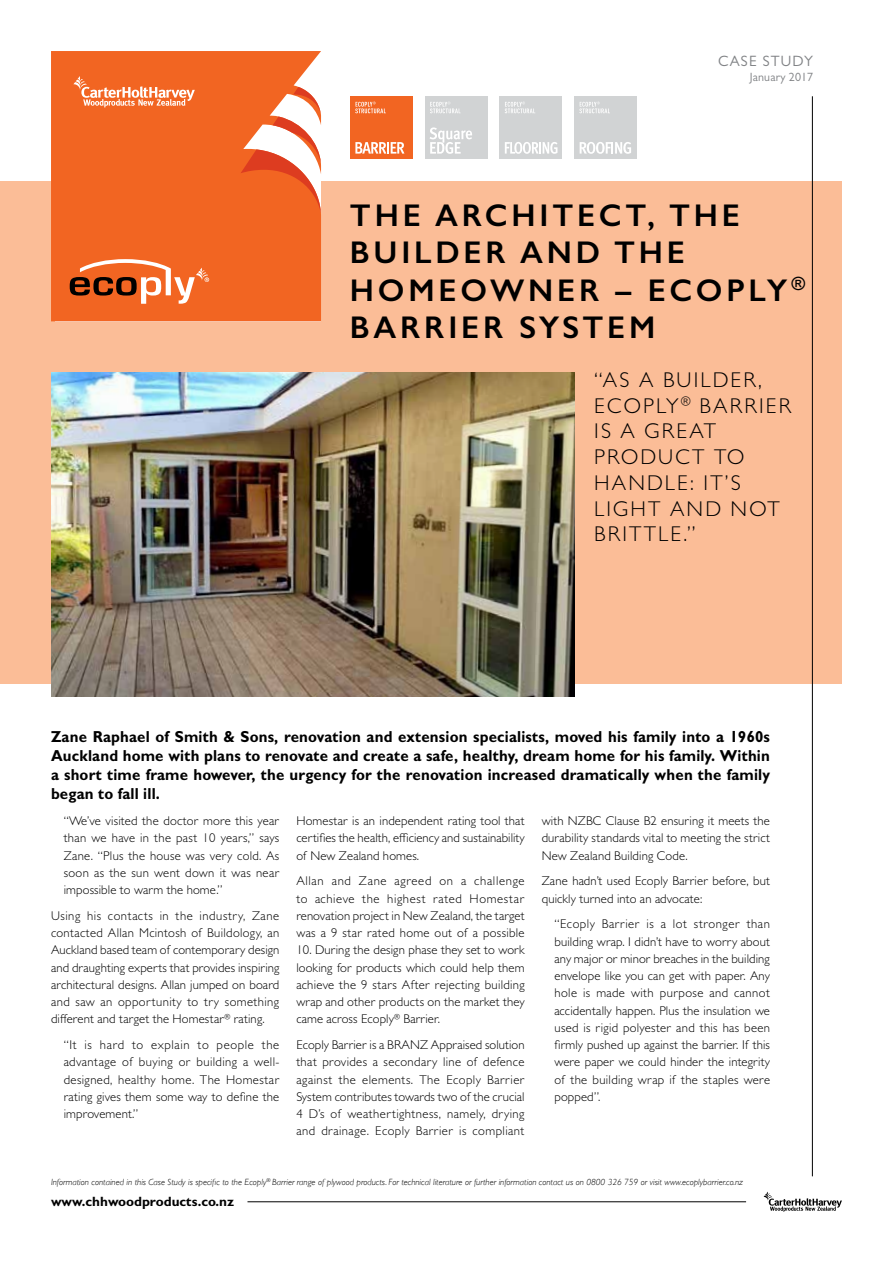
<style>
.page{position:relative;width:893px;height:1263px;background:#fff}
.page>*{position:absolute;margin:0;border:0;box-sizing:border-box;transform-origin:0 0}
.t1{font:600 31.5px/37.5px "Gill Sans";letter-spacing:.12em;color:#000}
.t2{font:300 21.45px/25.8px "Gill Sans MT Pro";letter-spacing:.1em;color:#000}
.t3{font:700 16.05px/19.2px "Gill Sans MT Pro";letter-spacing:.01em;color:#000;text-align:justify;scale:.94 1}
.t4{font:15px "Gill Sans MT Pro";letter-spacing:.08em;color:#808285}
.t5{font:700 13.5px "Gill Sans MT Pro";color:#000}
.t6{font:300 12.75px/17.2px "Gill Sans MT Pro";letter-spacing:.01em;color:#000;text-align:justify}
.t7{font:12px "Gill Sans MT Pro";letter-spacing:.01em;color:#808285}
.t8{font:italic 300 9px "Gill Sans";color:#000}
</style>
<div class="page">
<div style="left:0;top:181px;width:842px;height:503px;background:#fbbd97"></div>
<img style="left:51px;top:372px;width:523px;height:325px">
<div style="left:51px;top:51px;width:270px;height:270px;background:#f26522"></div>
<svg style="left:70px;top:259px;width:139px;height:45px;background:#da7343"></svg>
<svg style="left:241px;top:87px;width:80px;height:126px"></svg>
<svg style="left:73px;top:76px;width:122px;height:32px;background:#f48854"></svg>
<svg style="left:764px;top:1191px;width:78px;height:21px"></svg>
<hr style="left:247px;top:1201px;width:499px;height:1px;background:#000">
<hr style="left:812px;top:96px;width:1px;height:1080px;background:#000">
<div style="left:350px;top:96px;width:63px;height:63px;background:#f26522"></div>
<svg style="left:355px;top:102px;width:31px;height:11px"></svg>
<svg style="left:355px;top:142px;width:49px;height:12px"></svg>
<div style="left:425px;top:96px;width:63px;height:63px;background:#d1d3d4"></div>
<svg style="left:430px;top:102px;width:30px;height:11px"></svg>
<svg style="left:430px;top:127px;width:42px;height:27px"></svg>
<div style="left:499px;top:96px;width:63px;height:63px;background:#d1d3d4"></div>
<svg style="left:505px;top:102px;width:30px;height:11px"></svg>
<svg style="left:505px;top:142px;width:52px;height:12px"></svg>
<div style="left:574px;top:96px;width:63px;height:63px;background:#d1d3d4"></div>
<svg style="left:579px;top:102px;width:31px;height:11px"></svg>
<svg style="left:580px;top:142px;width:51px;height:12px"></svg>
<p class="t4" style="left:718px;top:52px;width:97px">CASE STUDY</p>
<p class="t7" style="left:750px;top:69px;width:65px">January 2017</p>
<h1 class="t1" style="left:350px;top:196px;width:457px">THE ARCHITECT, THE<br>BUILDER AND THE<br>HOMEOWNER – ECOPLY<sup>®<br></sup>BARRIER SYSTEM</h1>
<h2 class="t2" style="left:594px;top:366px;width:199px">“AS A BUILDER,<br>ECOPLY<sup>®</sup> BARRIER<br>IS A GREAT<br>PRODUCT TO<br>HANDLE: IT’S<br>LIGHT AND NOT<br>BRITTLE.”</h2>
<p class="t3" style="left:51px;top:726px;width:766px">Zane Raphael of Smith &amp; Sons, renovation and extension specialists, moved his family into a 1960s Auckland home with plans to renovate and create a safe, healthy, dream home for his family. Within a short time frame however, the urgency for the renovation increased dramatically when the family began to fall ill.</p>
<p class="t6" style="left:64px;top:812px;width:217px">“We’ve visited the doctor more this year than we have in the past 10 years,” says Zane. “Plus the house was very cold. As soon as the sun went down it was near impossible to warm the home.”</p>
<p class="t6" style="left:51px;top:907px;width:230px">Using his contacts in the industry, Zane contacted Allan Mcintosh of Buildology, an Auckland based team of contemporary design and draughting experts that provides inspiring architectural designs. Allan jumped on board and saw an opportunity to try something different and target the Homestar<sup>®</sup> rating.</p>
<p class="t6" style="left:64px;top:1036px;width:217px">“It is hard to explain to people the advantage of buying or building a well&shy;designed, healthy home. The Homestar rating gives them some way to define the improvement.”</p>
<p class="t6" style="left:542px;top:812px;width:230px">with NZBC Clause B2 ensuring it meets the durability standards vital to meeting the strict New Zealand Building Code.</p>
<p class="t6" style="left:542px;top:872px;width:230px">Zane hadn’t used Ecoply Barrier before, but quickly turned into an advocate:</p>
<p class="t6" style="left:554px;top:915px;width:217px">“Ecoply Barrier is a lot stronger than building wrap. I didn’t have to worry about any major or minor breaches in the building envelope like you can get with paper. Any hole is made with purpose and cannot accidentally happen. Plus the insulation we used is rigid polyester and this has been firmly pushed up against the barrier. If this were paper we could hinder the integrity of the building wrap if the staples were popped”.</p>
<p class="t6" style="left:296px;top:812px;width:230px">Homestar is an independent rating tool that certifies the health, efficiency and sustainability of New Zealand homes.</p>
<p class="t6" style="left:296px;top:872px;width:230px">Allan and Zane agreed on a challenge to achieve the highest rated Homestar renovation project in New Zealand, the target was a 9 star rated home out of a possible</p>
<p class="t6" style="left:296px;top:941px;width:230px">10. During the design phase they set to work looking for products which could help them achieve the 9 stars After rejecting building wrap and other products on the market they came across Ecoply<sup>®</sup> Barrier.</p>
<p class="t6" style="left:296px;top:1036px;width:230px">Ecoply Barrier is a BRANZ Appraised solution that provides a secondary line of defence against the elements. The Ecoply Barrier System contributes towards two of the crucial 4 D’s of weathertightness, namely, drying and drainage. Ecoply Barrier is compliant</p>
<p class="t8" style="left:51px;top:1177px;width:694px">Information contained in this Case Study is specific to the Ecoply<sup>®</sup> Barrier range of plywood products. For technical literature or further information contact us on 0800 326 759 or visit www.ecoplybarrier.co.nz</p>
<p class="t5" style="left:51px;top:1193px;width:185px">www.chhwoodproducts.co.nz</p>
</div>
